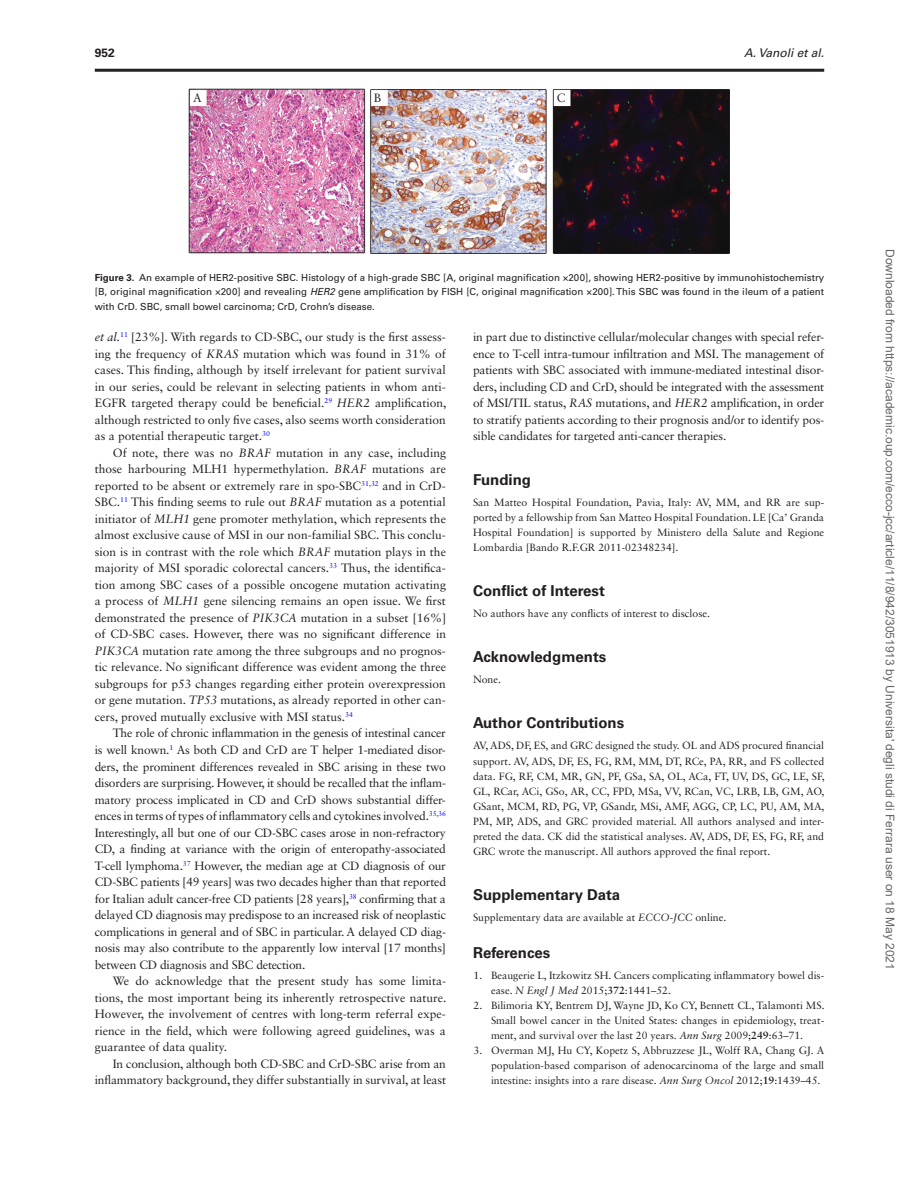
<style>
.page{position:relative;width:919px;height:1187px;background:#fff}
.page>*{position:absolute;margin:0;border:0;box-sizing:border-box;transform-origin:0 0}
.t1{font:700 15px "Univers LT Std";color:#231f20}
.t2{font:12px/16.5px "Sabon LT Std";letter-spacing:-.01em;color:#231f20;text-align:justify}
.t3{font:12px "Arial";color:#666}
.t4{font:italic 12px "Univers LT Std";color:#231f20}
.t5{font:700 12px "Univers LT Std";color:#231f20}
.t6{font:10.5px/15px "Sabon LT Std";color:#231f20;text-align:justify}
.t7{font:9.75px/14.2px "Univers LT Std";color:#231f20;text-align:justify}
.s1{font-weight:700}
.s2{font-style:italic}
</style>
<div class="page">
<img style="left:188px;top:88px;width:542px;height:166px">
<hr style="left:95px;top:69px;width:729px;height:3px;background:#231f20">
<p class="t5" style="left:95px;top:45px;width:22px">952</p>
<p class="t4" style="left:744px;top:45px;width:81px">A. Vanoli et al.</p>
<p class="t2" style="left:193px;top:89px;width:10px">A</p>
<p class="t2" style="left:374px;top:89px;width:9px">B</p>
<p class="t2" style="left:556px;top:89px;width:10px">C</p>
<p class="t7" style="left:95px;top:270px;width:731px"><span class="s1">Figure 3.</span> An example of HER2-positive SBC. Histology of a high-grade SBC [A, original magnification ×200], showing HER2-positive by immunohistochemistry [B, original magnification ×200] and revealing <span class="s2">HER2</span> gene amplification by FISH [C, original magnification ×200]. This SBC was found in the ileum of a patient with CrD. SBC, small bowel carcinoma; CrD, Crohn’s disease.</p>
<p class="t2" style="left:95px;top:329px;width:353px"><span class="s2">et al.</span><sup>11</sup> [23%]. With regards to CD-SBC, our study is the first assess&shy;ing the frequency of <span class="s2">KRAS</span> mutation which was found in 31% of cases. This finding, although by itself irrelevant for patient survival in our series, could be relevant in selecting patients in whom anti-EGFR targeted therapy could be beneficial.<sup>29</sup> <span class="s2">HER2</span> amplification, although restricted to only five cases, also seems worth consideration as a potential therapeutic target.<sup>30</sup></p>
<p class="t2" style="left:95px;top:444px;width:353px;text-indent:18px">Of note, there was no <span class="s2">BRAF</span> mutation in any case, including those harbouring MLH1 hypermethylation. <span class="s2">BRAF</span> mutations are reported to be absent or extremely rare in spo-SBC<sup>31</sup><sup>,</sup><sup>32</sup> and in CrD-SBC.<sup>11</sup> This finding seems to rule out <span class="s2">BRAF</span> mutation as a potential initiator of <span class="s2">MLH1</span> gene promoter methylation, which represents the almost exclusive cause of MSI in our non-familial SBC. This conclu&shy;sion is in contrast with the role which <span class="s2">BRAF</span> mutation plays in the majority of MSI sporadic colorectal cancers.<sup>33</sup> Thus, the identifica&shy;tion among SBC cases of a possible oncogene mutation activating a process of <span class="s2">MLH1</span> gene silencing remains an open issue. We first demonstrated the presence of <span class="s2">PIK3CA</span> mutation in a subset [16%] of CD-SBC cases. However, there was no significant difference in <span class="s2">PIK3CA</span> mutation rate among the three subgroups and no prognos&shy;tic relevance. No significant difference was evident among the three subgroups for p53 changes regarding either protein overexpression or gene mutation. <span class="s2">TP53</span> mutations, as already reported in other can&shy;cers, proved mutually exclusive with MSI status.<sup>34</sup></p>
<p class="t2" style="left:95px;top:725px;width:353px;text-indent:18px">The role of chronic inflammation in the genesis of intestinal cancer is well known.<sup>1</sup> As both CD and CrD are T helper 1-mediated disor&shy;ders, the prominent differences revealed in SBC arising in these two disorders are surprising. However, it should be recalled that the inflam&shy;matory process implicated in CD and CrD shows substantial differ&shy;ences in terms of types of inflammatory cells and cytokines involved.<sup>35</sup><sup>,</sup><sup>36<br></sup>Interestingly, all but one of our CD-SBC cases arose in non-refractory CD, a finding at variance with the origin of enteropathy-associated T-cell lymphoma.<sup>37</sup> However, the median age at CD diagnosis of our CD-SBC patients [49 years] was two decades higher than that reported for Italian adult cancer-free CD patients [28 years],<sup>38</sup> confirming that a delayed CD diagnosis may predispose to an increased risk of neoplastic complications in general and of SBC in particular. A delayed CD diag&shy;nosis may also contribute to the apparently low interval [17 months] between CD diagnosis and SBC detection.</p>
<p class="t2" style="left:95px;top:972px;width:353px;text-indent:18px">We do acknowledge that the present study has some limita&shy;tions, the most important being its inherently retrospective nature.<br>However, the involvement of centres with long-term referral expe&shy;rience in the field, which were following agreed guidelines, was a guarantee of data quality.</p>
<p class="t2" style="left:95px;top:1055px;width:353px;text-align:right">In conclusion, although both CD-SBC and CrD-SBC arise from an inflammatory background, they differ substantially in survival, at least</p>
<p class="t2" style="left:473px;top:329px;width:353px">in part due to distinctive cellular/molecular changes with special refer&shy;ence to T-cell intra-tumour infiltration and MSI. The management of patients with SBC associated with immune-mediated intestinal disor&shy;ders, including CD and CrD, should be integrated with the assessment of MSI/TIL status, <span class="s2">RAS</span> mutations, and <span class="s2">HER2</span> amplification, in order to stratify patients according to their prognosis and/or to identify pos&shy;sible candidates for targeted anti-cancer therapies.</p>
<p class="t1" style="left:473px;top:471px;width:60px">Funding</p>
<p class="t6" style="left:473px;top:495px;width:353px">San Matteo Hospital Foundation, Pavia, Italy: AV, MM, and RR are sup&shy;ported by a fellowship from San Matteo Hospital Foundation. LE [Ca’ Granda Hospital Foundation] is supported by Ministero della Salute and Regione Lombardia [Bando R.F.GR 2011-02348234].</p>
<p class="t1" style="left:473px;top:582px;width:133px">Conflict of Interest</p>
<p class="t6" style="left:473px;top:606px;width:238px">No authors have any conflicts of interest to disclose.</p>
<p class="t1" style="left:473px;top:648px;width:135px">Acknowledgments</p>
<p class="t6" style="left:473px;top:672px;width:30px">None.</p>
<p class="t1" style="left:473px;top:714px;width:153px">Author Contributions</p>
<p class="t6" style="left:473px;top:738px;width:353px">AV, ADS, DF, ES, and GRC designed the study. OL and ADS procured financial support. AV, ADS, DF, ES, FG, RM, MM, DT, RCe, PA, RR, and FS collected data. FG, RF, CM, MR, GN, PF, GSa, SA, OL, ACa, FT, UV, DS, GC, LE, SF, GL, RCar, ACi, GSo, AR, CC, FPD, MSa, VV, RCan, VC, LRB, LB, GM, AO, GSant, MCM, RD, PG, VP, GSandr, MSi, AMF, AGG, CP, LC, PU, AM, MA, PM, MP, ADS, and GRC provided material. All authors analysed and inter&shy;preted the data. CK did the statistical analyses. AV, ADS, DF, ES, FG, RF, and GRC wrote the manuscript. All authors approved the final report.</p>
<p class="t1" style="left:473px;top:885px;width:149px">Supplementary Data</p>
<p class="t6" style="left:473px;top:909px;width:255px">Supplementary data are available at <span class="s2">ECCO-JCC</span> online.</p>
<p class="t1" style="left:473px;top:943px;width:79px">References</p>
<p class="t6" style="left:491px;top:967px;width:334px;text-indent:-17px">1. Beaugerie L, Itzkowitz SH. Cancers complicating inflammatory bowel dis&shy;ease. <span class="s2">N Engl J Med</span> 2015;<span class="s1">372</span>:1441–52.</p>
<p class="t6" style="left:491px;top:997px;width:335px;text-indent:-17px">2. Bilimoria KY, Bentrem DJ, Wayne JD, Ko CY, Bennett CL, Talamonti MS.<br>Small bowel cancer in the United States: changes in epidemiology, treat&shy;ment, and survival over the last 20 years. <span class="s2">Ann Surg</span> 2009;<span class="s1">249</span>:63–71.</p>
<p class="t6" style="left:491px;top:1042px;width:335px;text-indent:-17px">3. Overman MJ, Hu CY, Kopetz S, Abbruzzese JL, Wolff RA, Chang GJ. A population-based comparison of adenocarcinoma of the large and small intestine: insights into a rare disease. <span class="s2">Ann Surg Oncol</span> 2012;<span class="s1">19</span>:1439–45.</p>
<p class="t3" style="left:894px;top:249px;width:722px;rotate:90deg">Downloaded from https://academic.oup.com/ecco-jcc/article/11/8/942/3051913 by Universita' degli studi di Ferrara user on 18 May 2021</p>
</div>
